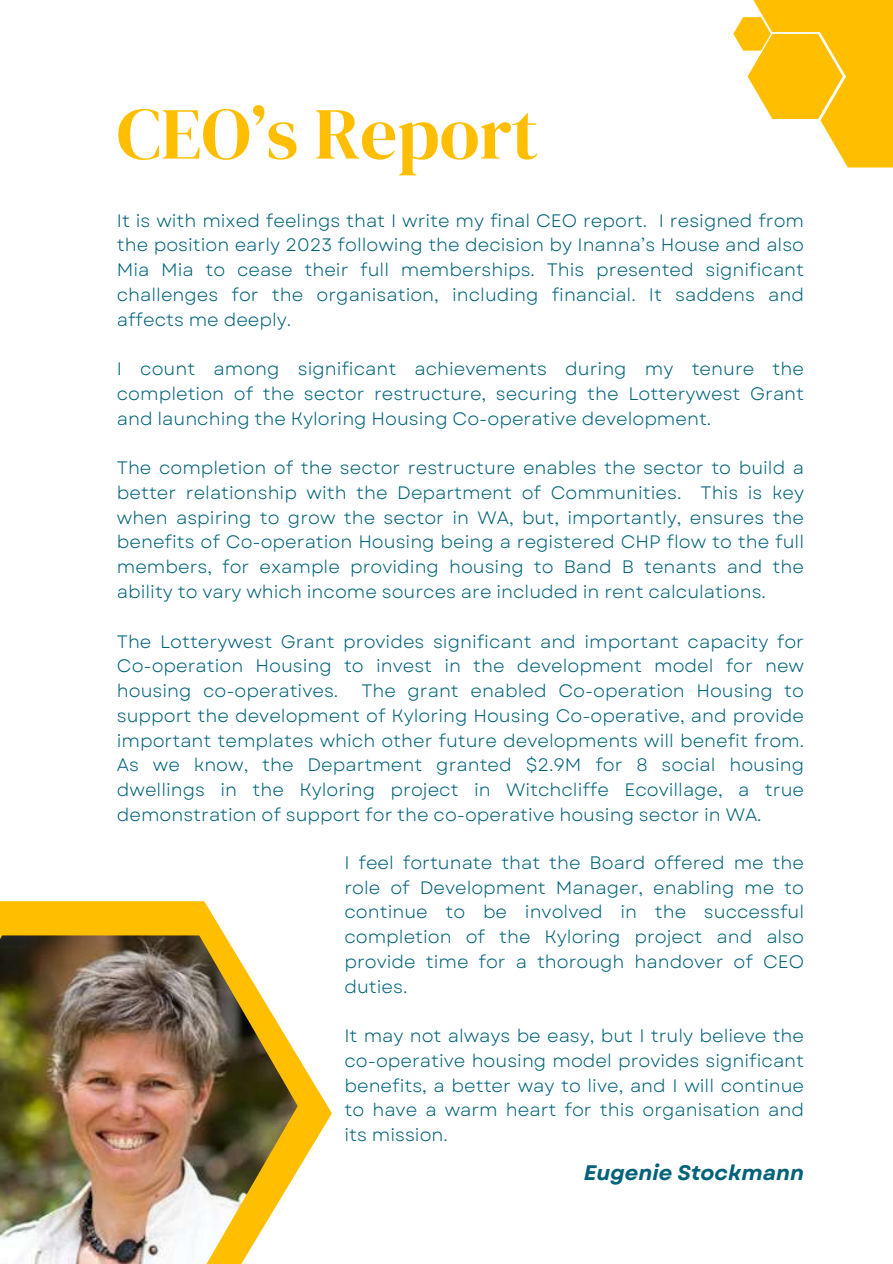
<style>
.page{position:relative;width:893px;height:1264px;background:#fff}
.page>*{position:absolute;margin:0;border:0;box-sizing:border-box;transform-origin:0 0}
.t1{font:73.2px "DM Serif Display";color:#ffbf00}
.t2{font:italic 700 21px "Garet";color:#00627a}
.t3{font:18px/24.8px "Garet";color:#00627a;text-align:justify}
</style>
<div class="page">
<svg style="left:0;top:901px;width:332px;height:271px"></svg>
<img style="left:0;top:935px;width:297px;height:328px">
<div style="left:801px;top:0;width:91px;height:113px;background:#ffbf00"></div>
<svg style="left:733px;top:17px;width:159px;height:150px"></svg>
<div style="left:744px;top:0;width:114px;height:32px;background:#ffbf00"></div>
<h1 class="t1" style="left:117px;top:83px;width:423px">CEO’s Report</h1>
<p class="t3" style="left:117px;top:208px;width:688px">It is with mixed feelings that I write my final CEO report. I resigned from the position early 2023 following the decision by Inanna’s House and also Mia Mia to cease their full memberships. This presented significant challenges for the organisation, including financial. It saddens and affects me deeply.</p>
<p class="t3" style="left:117px;top:356px;width:688px">I count among significant achievements during my tenure the completion of the sector restructure, securing the Lotterywest Grant and launching the Kyloring Housing Co-operative development.</p>
<p class="t3" style="left:117px;top:455px;width:688px">The completion of the sector restructure enables the sector to build a better relationship with the Department of Communities. This is key when aspiring to grow the sector in WA, but, importantly, ensures the benefits of Co-operation Housing being a registered CHP flow to the full members, for example providing housing to Band B tenants and the ability to vary which income sources are included in rent calculations.</p>
<p class="t3" style="left:117px;top:629px;width:688px">The Lotterywest Grant provides significant and important capacity for Co-operation Housing to invest in the development model for new housing co-operatives.</p>
<p class="t3" style="left:117px;top:678px;width:688px;text-indent:244px">The grant enabled Co-operation Housing to support the development of Kyloring Housing Co-operative, and provide important templates which other future developments will benefit from.<br>As we know, the Department granted $2.9M for 8 social housing dwellings in the Kyloring project in Witchcliffe Ecovillage, a true demonstration of support for the co-operative housing sector in WA.</p>
<p class="t3" style="left:344px;top:850px;width:461px">I feel fortunate that the Board offered me the role of Development Manager, enabling me to continue to be involved in the successful completion of the Kyloring project and also provide time for a thorough handover of CEO duties.</p>
<p class="t3" style="left:344px;top:1023px;width:461px">It may not always be easy, but I truly believe the co-operative housing model provides significant benefits, a better way to live, and I will continue to have a warm heart for this organisation and its mission.</p>
<p class="t2" style="left:583px;top:1157px;width:222px">Eugenie Stockmann</p>
</div>
